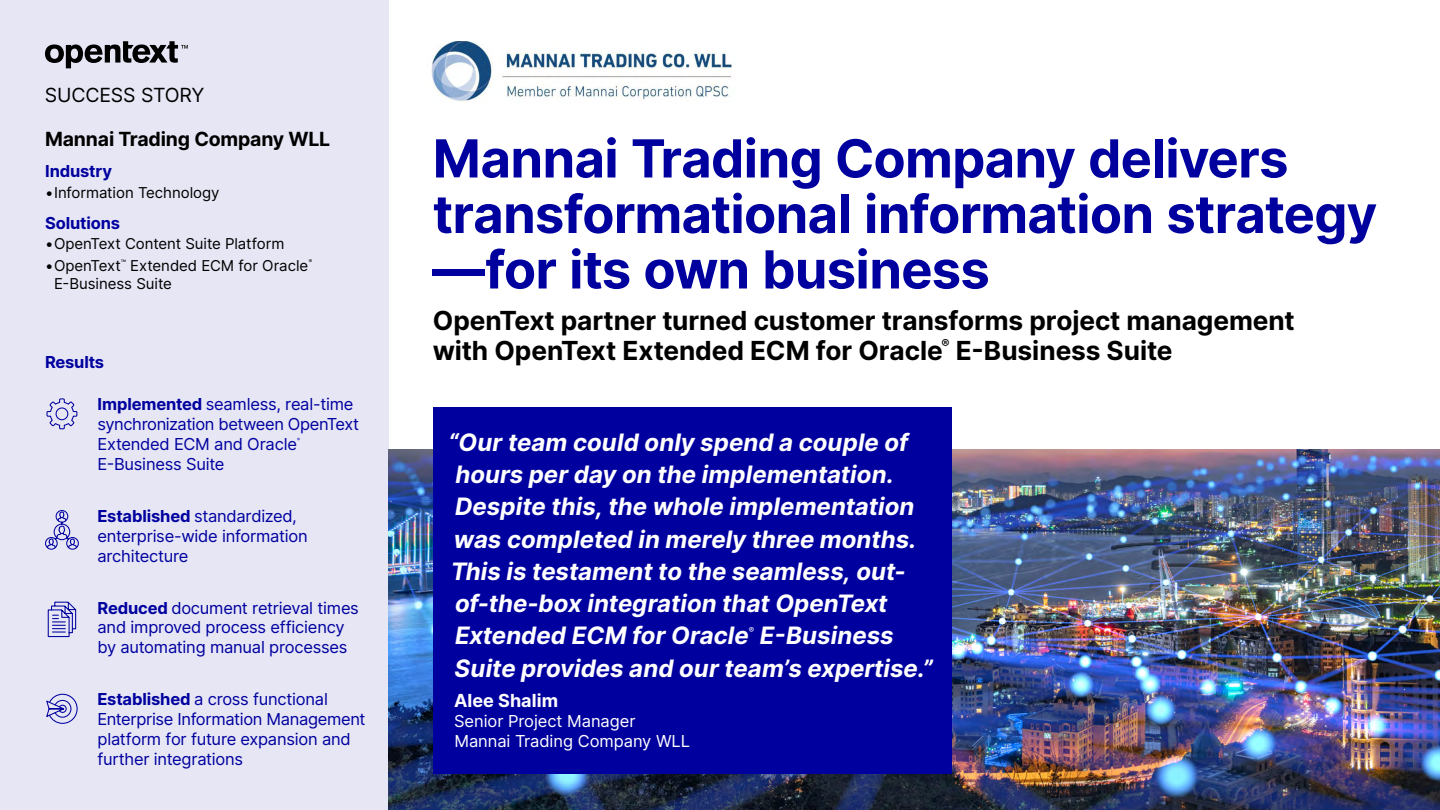
<style>
.page{position:relative;width:1440px;height:810px;background:#fff}
.page>*{position:absolute;margin:0;border:0;box-sizing:border-box;transform-origin:0 0}
.t1{font:700 52.5px/55.5px "Inter";letter-spacing:-.015em;color:#00009f}
.t2{font:700 26.25px/30px "Inter";letter-spacing:-.005em;color:#000}
.t3{font:italic 700 24px/32.2px "Inter";color:#fff}
.Sidebar_Customer_Nam{font:700 19.5px "Inter";letter-spacing:-.01em;color:#000}
.Document_Type{font:19.5px "Inter";letter-spacing:-.01em;color:#000}
.Quote_Name{font:700 18px "Inter";letter-spacing:.005em;color:#fff}
.Sidebar_Stats{font:16.5px/19.8px "Inter";letter-spacing:-.015em;color:#00009f}
.Quote_Title___Compan{font:16.5px/19.8px "Inter";letter-spacing:-.005em;color:#fff}
.Sidebar_H1{font:700 16.5px "Inter";letter-spacing:-.01em;color:#00009f}
.t4{font:15px "Inter";letter-spacing:-.005em;color:#000}
.t5{font:700 12.23px "Inter";color:#000}
.t6{font:8.1px "Inter";color:#fff}
.t7{font:5.25px "Inter";color:#000}
.Sidebar_Stats-2{font:4.35px "Inter";color:#00009f}
.s1{font-weight:700}
</style>
<div class="page">
<div style="left:0;top:0;width:388px;height:810px;background:#e6e6f5"></div>
<svg style="left:45px;top:41px;width:143px;height:27px"></svg>
<img style="left:389px;top:450px;width:1051px;height:360px">
<div style="left:433px;top:407px;width:519px;height:367px;background:#00009f"></div>
<img style="left:431px;top:41px;width:301px;height:62px">
<svg style="left:47px;top:601px;width:30px;height:37px"></svg>
<svg style="left:45px;top:510px;width:34px;height:40px"></svg>
<svg style="left:46px;top:398px;width:32px;height:32px"></svg>
<svg style="left:46px;top:693px;width:32px;height:31px"></svg>
<p class="Document_Type" style="left:45px;top:81px;width:161px">SUCCESS STORY</p>
<p class="Sidebar_Customer_Nam" style="left:45px;top:124px;width:287px">Mannai Trading Company WLL</p>
<p class="Sidebar_H1" style="left:45px;top:159px;width:69px">Industry</p>
<p class="t4" style="left:45px;top:181px;width:176px">•Information Technology</p>
<p class="Sidebar_H1" style="left:45px;top:211px;width:77px">Solutions</p>
<p class="t4" style="left:45px;top:233px;width:241px">•OpenText Content Suite Platform</p>
<p class="t4" style="left:45px;top:254px;width:265px">•OpenText<sup>™</sup> Extended ECM for Oracle</p>
<p class="t7" style="left:309px;top:257px;width:5px">®</p>
<p class="t4" style="left:54px;top:272px;width:119px">E-Business Suite</p>
<p class="Sidebar_H1" style="left:45px;top:350px;width:61px">Results</p>
<p class="Sidebar_Stats" style="left:98px;top:394px;width:263px"><span class="s1">Implemented</span> seamless, real-time synchronization between OpenText<br>Extended ECM and Oracle</p>
<p class="Sidebar_Stats-2" style="left:297px;top:436px;width:4px">®</p>
<p class="Sidebar_Stats" style="left:98px;top:454px;width:128px">E-Business Suite</p>
<p class="Sidebar_Stats" style="left:98px;top:506px;width:212px"><span class="s1">Established</span> standardized, enterprise-wide information architecture</p>
<p class="Sidebar_Stats" style="left:98px;top:597px;width:263px"><span class="s1">Reduced</span> document retrieval times and improved process efficiency by automating manual processes</p>
<p class="Sidebar_Stats" style="left:98px;top:689px;width:270px"><span class="s1">Established</span> a cross functional<br>Enterprise Information Management platform for future expansion and further integrations</p>
<h1 class="t1" style="left:433px;top:130px;width:946px">Mannai Trading Company delivers transformational information strategy —for its own business</h1>
<h2 class="t2" style="left:433px;top:305px;width:863px">OpenText partner turned customer transforms project management with OpenText Extended ECM for Oracle</h2>
<h2 class="t5" style="left:941px;top:335px;width:10px">®</h2>
<h2 class="t2" style="left:956px;top:335px;width:218px">E-Business Suite</h2>
<p class="t3" style="left:448px;top:425px;width:469px">“Our team could only spend a couple of hours per day on the implementation.<br>Despite this, the whole implementation was completed in merely three months.<br>This is testament to the seamless, out&shy;of-the-box integration that OpenText Extended ECM for Oracle</p>
<p class="t3" style="left:455px;top:619px;width:480px;text-indent:305px">E-Business<br>Suite provides and our team’s expertise.”</p>
<p class="Quote_Name" style="left:454px;top:688px;width:106px">Alee Shalim</p>
<p class="Quote_Title___Compan" style="left:454px;top:711px;width:237px">Senior Project Manager<br>Mannai Trading Company WLL</p>
<p class="t6" style="left:749px;top:624px;width:7px">®</p>
</div>
